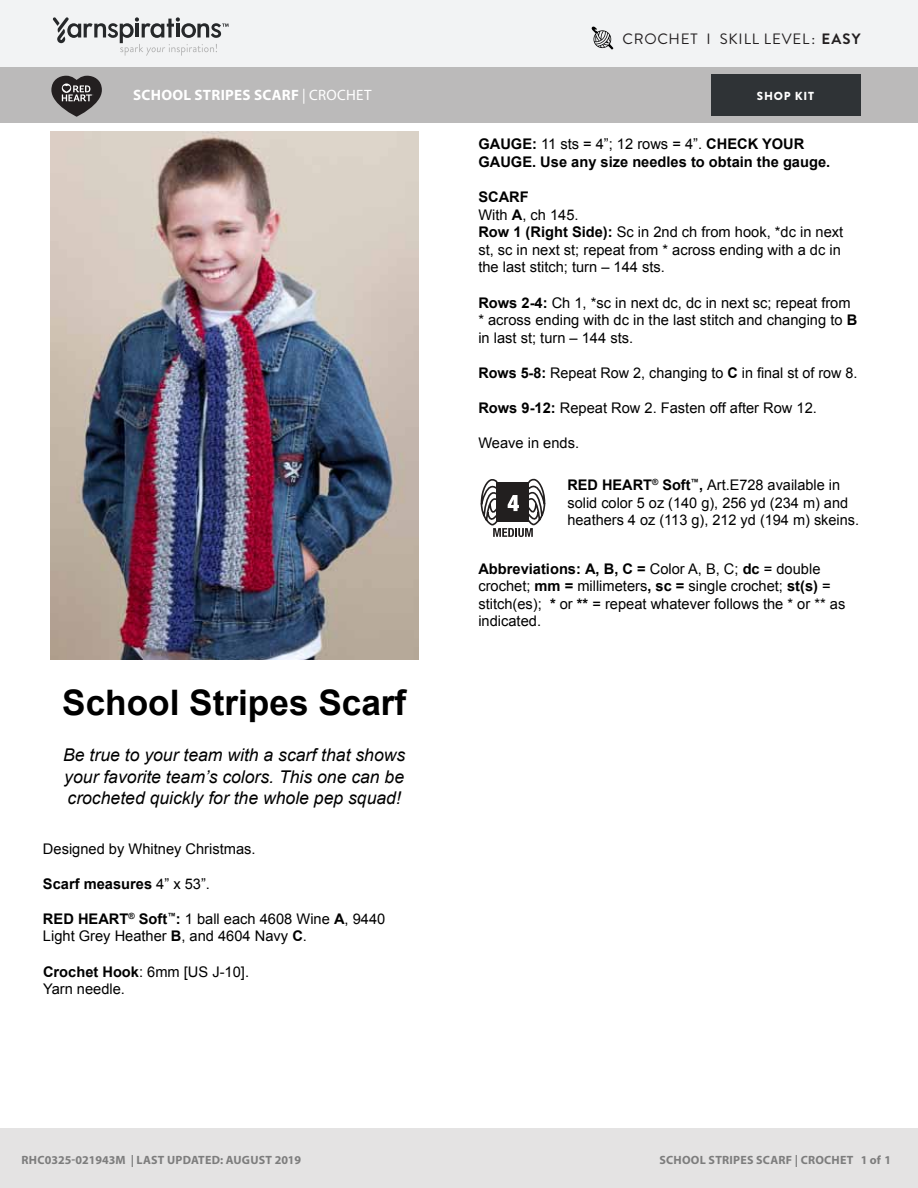
<style>
.page{position:relative;width:918px;height:1188px;background:#fff}
.page>*{position:absolute;margin:0;border:0;box-sizing:border-box;transform-origin:0 0}
.t1{font:700 35.25px "Arial";color:#000}
.t2{font:italic 17.55px/21.1px "Arial";color:#000;text-align:justify}
.Pattern_Title{font:700 15px "Myriad Pro";letter-spacing:.02em;color:#fff}
.Skill_Level{font:15px "Brandon Grotesque";letter-spacing:.05em;color:#231f20}
.t3{font:14.7px/17.5px "Arial";color:#000}
.t4{font:700 14.7px/17.5px "Arial";color:#000}
.t5{font:700 12px "Myriad Pro";letter-spacing:.02em;color:#7d7d7d}
.t6{font:900 11.7px "Brandon Grotesque";letter-spacing:.065em;color:#fff}
.s1{font-weight:700}
.s2{font-weight:400}
</style>
<div class="page">
<div style="left:0;top:0;width:918px;height:68px;background:#f2f3f4"></div>
<div style="left:0;top:68px;width:918px;height:55px;background:#bbbaba"></div>
<svg style="left:53px;top:17px;width:176px;height:39px"></svg>
<div style="left:711px;top:74px;width:150px;height:42px;background:#2f3336"></div>
<svg style="left:51px;top:76px;width:51px;height:41px"></svg>
<div style="left:0;top:1128px;width:918px;height:60px;background:#e4e3e3"></div>
<img style="left:50px;top:132px;width:368px;height:527px">
<svg style="left:480px;top:478px;width:66px;height:59px"></svg>
<svg style="left:591px;top:26px;width:22px;height:24px"></svg>
<p class="Skill_Level" style="left:623px;top:29px;width:239px">CROCHET I SKILL LEVEL: <span class="s1">EASY</span></p>
<p class="Pattern_Title" style="left:133px;top:85px;width:240px">SCHOOL STRIPES SCARF <span class="s2">| CROCHET</span></p>
<p class="t6" style="left:757px;top:88px;width:59px">SHOP KIT</p>
<p class="t1" style="left:62px;top:679px;width:346px">School Stripes Scarf</p>
<p class="t2" style="left:63px;top:745px;width:344px">Be true to your team with a scarf that shows your favorite team’s colors. This one can be crocheted quickly for the whole pep squad!</p>
<p class="t3" style="left:43px;top:840px;width:214px">Designed by Whitney Christmas.</p>
<p class="t4" style="left:43px;top:875px;width:169px">Scarf measures <span class="s2">4” x 53”.</span></p>
<p class="t3" style="left:43px;top:910px;width:344px"><span class="s1">RED HEART</span><sup>®</sup> <span class="s1">Soft</span><sup>™</sup><span class="s1">:</span> 1 ball each 4608 Wine <span class="s1">A</span>, 9440<br>Light Grey Heather <span class="s1">B</span>, and 4604 Navy <span class="s1">C</span>.</p>
<p class="t3" style="left:43px;top:963px;width:208px"><span class="s1">Crochet Hook</span>: 6mm [US J-10].<br>Yarn needle.</p>
<p class="t4" style="left:478px;top:136px;width:353px">GAUGE: <span class="s2">11 sts = 4”; 12 rows = 4”.</span> CHECK YOUR<br>GAUGE. Use any size needles to obtain the gauge.</p>
<p class="t3" style="left:478px;top:188px;width:366px"><span class="s1">SCARF<br></span>With <span class="s1">A</span>, ch 145.<br><span class="s1">Row 1 (Right Side):</span> Sc in 2nd ch from hook, *dc in next st, sc in next st; repeat from * across ending with a dc in the last stitch; turn – 144 sts.</p>
<p class="t3" style="left:478px;top:294px;width:380px"><span class="s1">Rows 2-4:</span> Ch 1, *sc in next dc, dc in next sc; repeat from * across ending with dc in the last stitch and changing to <span class="s1">B </span>in last st; turn – 144 sts.</p>
<p class="t3" style="left:478px;top:364px;width:381px"><span class="s1">Rows 5-8:</span> Repeat Row 2, changing to <span class="s1">C</span> in final st of row 8.</p>
<p class="t3" style="left:478px;top:399px;width:340px"><span class="s1">Rows 9-12:</span> Repeat Row 2. Fasten off after Row 12.</p>
<p class="t3" style="left:478px;top:435px;width:102px">Weave in ends.</p>
<p class="t3" style="left:567px;top:476px;width:293px"><span class="s1">RED HEART</span><sup>®</sup> <span class="s1">Soft</span><sup>™</sup><span class="s1">,</span> Art.E728 available in solid color 5 oz (140 g), 256 yd (234 m) and heathers 4 oz (113 g), 212 yd (194 m) skeins.</p>
<p class="t3" style="left:478px;top:560px;width:369px"><span class="s1">Abbreviations: A, B, C =</span> Color A, B, C; <span class="s1">dc</span> = double crochet; <span class="s1">mm =</span> millimeters<span class="s1">, sc =</span> single crochet; <span class="s1">st(s)</span> = stitch(es); <span class="s1">*</span> or <span class="s1">**</span> = repeat whatever follows the * or ** as indicated.</p>
<p class="t5" style="left:22px;top:1152px;width:281px">RHC0325-021943M | LAST UPDATED: AUGUST 2019</p>
<p class="t5" style="left:660px;top:1152px;width:233px">SCHOOL STRIPES SCARF | CROCHET 1 of 1</p>
</div>
